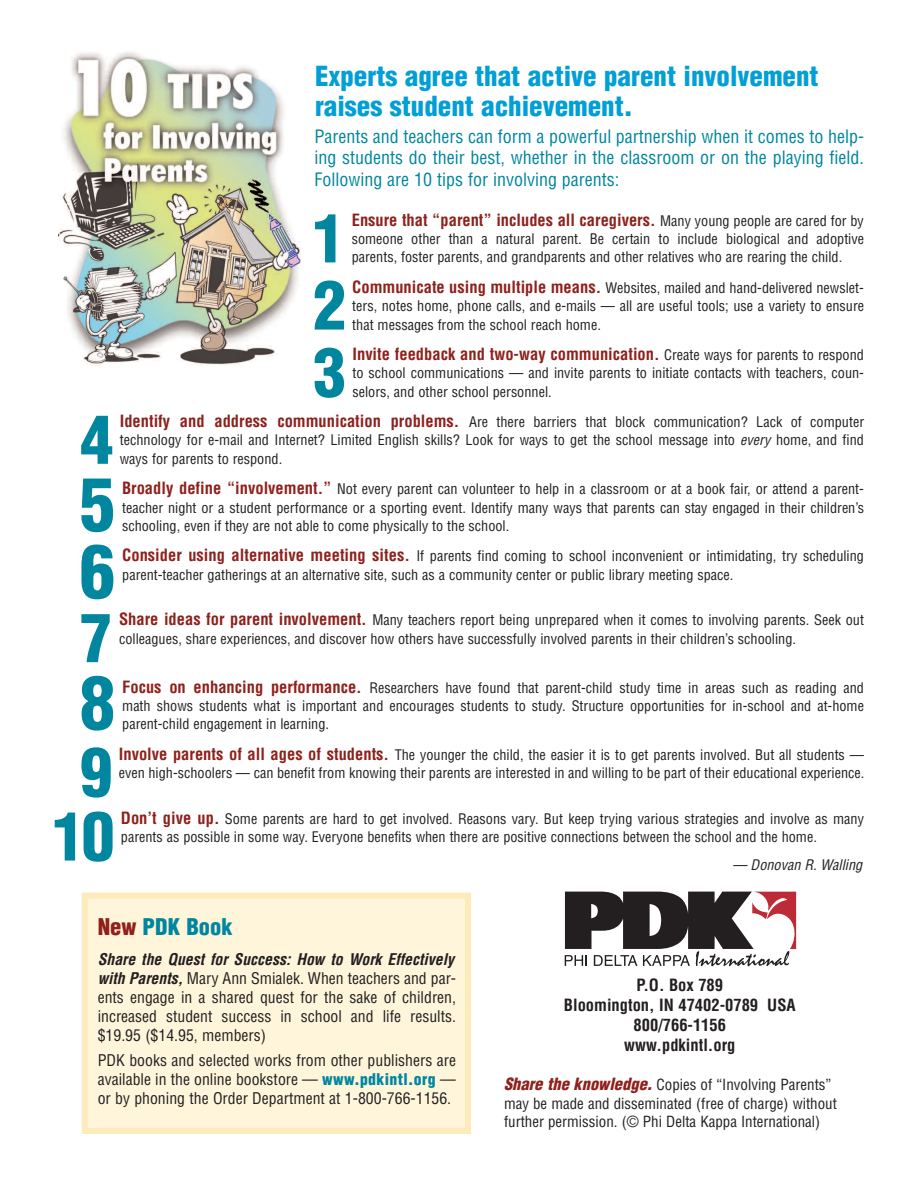
<style>
.page{position:relative;width:918px;height:1188px;background:#fff}
.page>*{position:absolute;margin:0;border:0;box-sizing:border-box;transform-origin:0 0}
.t1{font:900 condensed 71.4px "Helvetica";color:#00869e}
.t2{font:900 condensed 65.4px "Helvetica";color:#00869e}
.t3{font:900 condensed 27px/30px "Helvetica";color:#009fd7}
.t4{font:900 condensed 22.5px "Helvetica";color:#00869e}
.t5{font:condensed 18px/21.6px "Helvetica";color:#00869e;text-align:justify}
.t6{font:700 condensed 16.5px "Helvetica";color:#8e211c}
.t7{font:700 condensed 16.5px/19.8px "Helvetica";color:#231f20;text-align:center}
.t8{font:condensed 15.75px/18.9px "Helvetica";color:#231f20}
.t9{font:condensed 15px/18.3px "Helvetica";color:#231f20}
.t10{font:condensed 14.25px/18.5px "Helvetica";color:#231f20}
.t11{font:italic condensed 14.25px "Helvetica";color:#231f20}
.s1{font-weight:400;font-size:14.25px;color:#231f20}
.s2{font-weight:700;font-size:16.5px;color:#8e211c}
.s3{font-style:italic}
.s4{color:#8e211c}
.s5{font-weight:700;font-style:italic}
.s6{font-weight:900;color:#00869e}
.s7{font-weight:900;font-style:italic;font-size:16.5px;color:#8e211c}
</style>
<div class="page">
<div style="left:85px;top:896px;width:383px;height:235px;background:#fef5db"></div>
<div style="left:82px;top:893px;width:389px;height:241px;border:6px solid #feebbb"></div>
<img style="left:58px;top:52px;width:243px;height:313px">
<svg style="left:565px;top:892px;width:231px;height:74px"></svg>
<h3 class="t3" style="left:315px;top:61px;width:505px">Experts agree that active parent involvement raises student achievement.</h3>
<p class="t5" style="left:314px;top:125px;width:551px">Parents and teachers can form a powerful partnership when it comes to help&shy;ing students do their best, whether in the classroom or on the playing field.<br>Following are 10 tips for involving parents:</p>
<h2 class="t2" style="left:313px;top:198px;width:34px">1</h2>
<p class="t6" style="left:352px;top:210px;width:514px">Ensure that “parent” includes all caregivers. <span class="s1">Many young people are cared for by</span></p>
<p class="t10" style="left:352px;top:229px;width:514px">someone other than a natural parent. Be certain to include biological and adoptive parents, foster parents, and grandparents and other relatives who are rearing the child.</p>
<h2 class="t2" style="left:313px;top:265px;width:34px">2</h2>
<p class="t10" style="left:352px;top:278px;width:513px;text-align:justify"><span class="s2">Communicate using multiple means.</span> Websites, mailed and hand-delivered newslet&shy;ters, notes home, phone calls, and e-mails — all are useful tools; use a variety to ensure that messages from the school reach home.</p>
<h2 class="t2" style="left:313px;top:332px;width:34px">3</h2>
<p class="t6" style="left:352px;top:344px;width:513px">Invite feedback and two-way communication. <span class="s1">Create ways for parents to respond</span></p>
<p class="t10" style="left:352px;top:364px;width:513px">to school communications — and invite parents to initiate contacts with teachers, coun&shy;selors, and other school personnel.</p>
<h2 class="t2" style="left:81px;top:399px;width:34px">4</h2>
<p class="t10" style="left:120px;top:412px;width:746px;text-align:justify"><span class="s2">Identify and address communication problems.</span> Are there barriers that block communication? Lack of computer technology for e-mail and Internet? Limited English skills? Look for ways to get the school message into <span class="s3">every</span> home, and find ways for parents to respond.</p>
<h1 class="t1" style="left:79px;top:460px;width:37px">5</h1>
<p class="t10" style="left:122px;top:479px;width:744px;text-align:justify"><span class="s2">Broadly define “involvement.”</span> Not every parent can volunteer to help in a classroom or at a book fair, or attend a parent&shy;teacher night or a student performance or a sporting event. Identify many ways that parents can stay engaged in their children’s schooling, even if they are not able to come physically to the school.</p>
<h1 class="t1" style="left:80px;top:527px;width:37px">6</h1>
<p class="t10" style="left:122px;top:547px;width:743px"><span class="s2">Consider using alternative meeting sites.</span> If parents find coming to school inconvenient or intimidating, try scheduling parent-teacher gatherings at an alternative site, such as a community center or public library meeting space.</p>
<h2 class="t2" style="left:80px;top:597px;width:34px">7</h2>
<p class="t10" style="left:119px;top:611px;width:747px"><span class="s2">Share ideas for parent involvement.</span> Many teachers report being unprepared when it comes to involving parents. Seek out colleagues, share experiences, and discover how others have successfully involved parents in their children’s schooling.</p>
<h1 class="t1" style="left:80px;top:659px;width:37px">8</h1>
<p class="t10" style="left:122px;top:678px;width:743px;text-align:justify"><span class="s2">Focus on enhancing performance.</span> Researchers have found that parent-child study time in areas such as reading and math shows students what is important and encourages students to study. Structure opportunities for in-school and at-home parent-child engagement in learning.</p>
<h2 class="t2" style="left:80px;top:732px;width:34px">9</h2>
<p class="t10" style="left:119px;top:745px;width:747px"><span class="s2">Involve parents of all ages of students.</span> The younger the child, the easier it is to get parents involved. But all students — even high-schoolers — can benefit from knowing their parents are interested in and willing to be part of their educational experience.</p>
<h2 class="t2" style="left:52px;top:796px;width:64px">10</h2>
<p class="t10" style="left:121px;top:809px;width:745px"><span class="s2">Don’t give up.</span> Some parents are hard to get involved. Reasons vary. But keep trying various strategies and involve as many parents as possible in some way. Everyone benefits when there are positive connections between the school and the home.</p>
<p class="t11" style="left:732px;top:855px;width:131px">— Donovan R. Walling</p>
<h3 class="t4" style="left:98px;top:913px;width:136px"><span class="s4">New</span> PDK Book</h3>
<p class="t8" style="left:98px;top:950px;width:360px"><span class="s5">Share the Quest for Success: How to Work Effectively with Parents,</span> Mary Ann Smialek. When teachers and par&shy;ents engage in a shared quest for the sake of children, increased student success in school and life results. $19.95 ($14.95, members)</p>
<p class="t8" style="left:98px;top:1050px;width:360px;text-align:justify">PDK books and selected works from other publishers are available in the online bookstore — <span class="s6">www.pdkintl.org</span> — or by phoning the Order Department at 1-800-766-1156.</p>
<p class="t7" style="left:564px;top:975px;width:233px">P.O. Box 789<br>Bloomington, IN 47402-0789 USA<br>800/766-1156<br>www.pdkintl.org</p>
<p class="t9" style="left:504px;top:1075px;width:334px"><span class="s7">Share the knowledge.</span> Copies of “Involving Parents” may be made and disseminated (free of charge) without further permission. (© Phi Delta Kappa International)</p>
</div>
